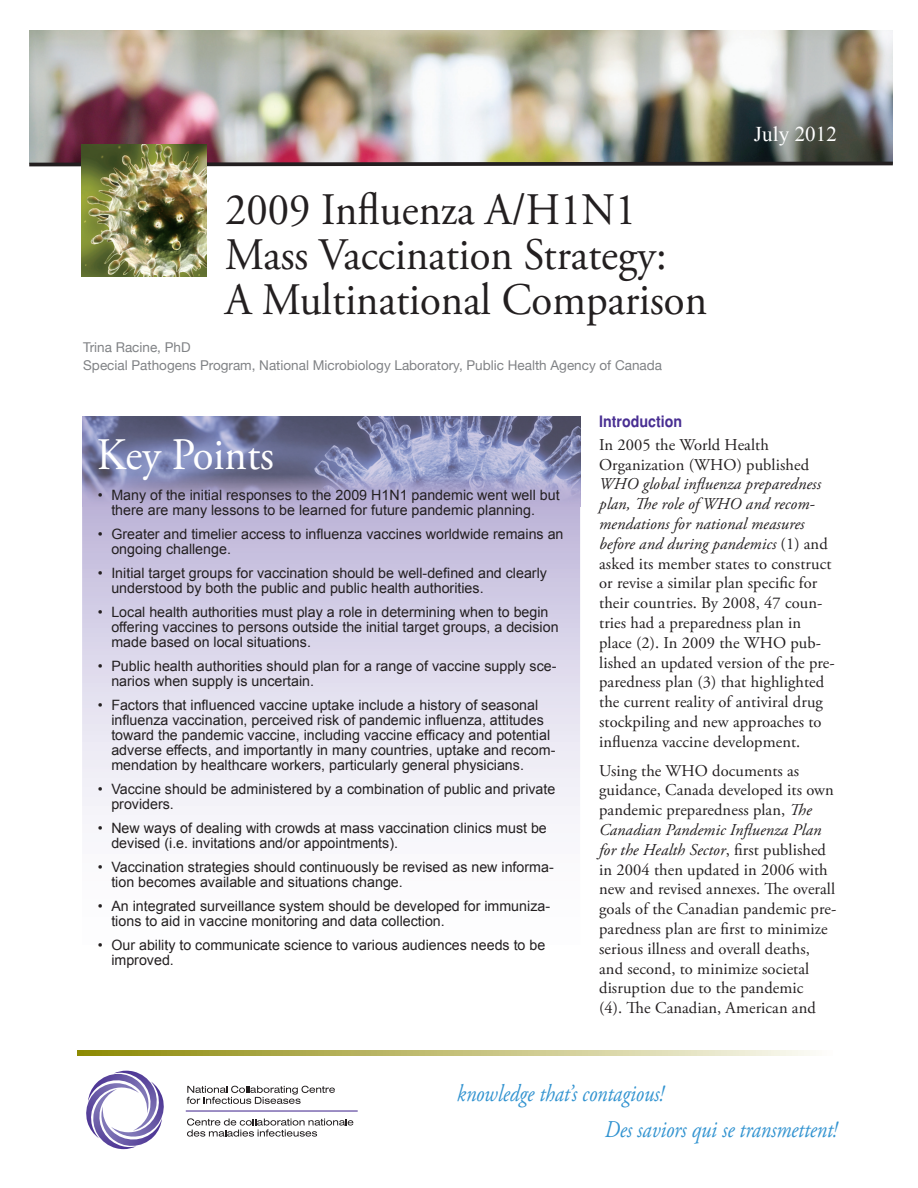
<style>
.page{position:relative;width:918px;height:1188px;background:#fff}
.page>*{position:absolute;margin:0;border:0;box-sizing:border-box;transform-origin:0 0}
.t1{font:45px/45px "Adobe Garamond Pro";color:#231f20;scale:.95 1}
.t2{font:45px "Adobe Garamond Pro";color:#fff;scale:.95 1}
.t3{font:italic 24px/36px "Adobe Garamond Pro";color:#3293d0;scale:.85 1}
.t4{font:21px "Times New Roman";letter-spacing:.005em;color:#fff}
.t5{font:16.5px/19.8px "Adobe Garamond Pro";letter-spacing:.005em;color:#231f20}
.t6{font:700 condensed 15.75px "Helvetica";color:#482e92;scale:1.1 1}
.t7{font:14.25px/15px "Arial";color:#231f20}
.t8{font:13.5px/18px "Helvetica Neue";color:#808285}
.s1{font-style:italic}
</style>
<div class="page">
<svg style="left:78px;top:1051px;width:735px;height:4px;background:#c2bf78"></svg>
<svg style="left:187px;top:1086px;width:148px;height:18px"></svg>
<svg style="left:187px;top:1118px;width:166px;height:19px"></svg>
<svg style="left:86px;top:1071px;width:78px;height:78px"></svg>
<hr style="left:186px;top:1110px;width:172px;height:2px;background:#482e92">
<img style="left:29px;top:30px;width:864px;height:130px">
<img style="left:29px;top:160px;width:864px;height:7px">
<img style="left:81px;top:145px;width:126px;height:132px">
<svg style="left:82px;top:507px;width:498px;height:308px;background:#dbd7ea"></svg>
<img style="left:82px;top:417px;width:498px;height:90px">
<h1 class="t1" style="left:225px;top:189px;width:509px">2009 Influenza A/H1N1<br>Mass Vaccination Strategy:<br>A Multinational Comparison</h1>
<p class="t8" style="left:83px;top:338px;width:580px">Trina Racine, PhD<br>Special Pathogens Program, National Microbiology Laboratory, Public Health Agency of Canada</p>
<h3 class="t4" style="left:754px;top:119px;width:85px">July 2012</h3>
<h1 class="t2" style="left:97px;top:428px;width:188px">Key Points</h1>
<p class="t7" style="left:111px;top:488px;width:450px;text-indent:-13px">• Many of the initial responses to the 2009 H1N1 pandemic went well but there are many lessons to be learned for future pandemic planning.</p>
<p class="t7" style="left:111px;top:527px;width:454px;text-indent:-13px">• Greater and timelier access to influenza vaccines worldwide remains an ongoing challenge.</p>
<p class="t7" style="left:111px;top:566px;width:437px;text-indent:-13px">• Initial target groups for vaccination should be well-defined and clearly understood by both the public and public health authorities.</p>
<p class="t7" style="left:111px;top:605px;width:449px;text-indent:-13px">• Local health authorities must play a role in determining when to begin offering vaccines to persons outside the initial target groups, a decision made based on local situations.</p>
<p class="t7" style="left:111px;top:659px;width:447px;text-indent:-13px">• Public health authorities should plan for a range of vaccine supply sce&shy;narios when supply is uncertain.</p>
<p class="t7" style="left:111px;top:698px;width:446px;text-indent:-13px">• Factors that influenced vaccine uptake include a history of seasonal influenza vaccination, perceived risk of pandemic influenza, attitudes toward the pandemic vaccine, including vaccine efficacy and potential adverse effects, and importantly in many countries, uptake and recom&shy;mendation by healthcare workers, particularly general physicians.</p>
<p class="t7" style="left:111px;top:782px;width:446px;text-indent:-13px">• Vaccine should be administered by a combination of public and private providers.</p>
<p class="t7" style="left:111px;top:821px;width:437px;text-indent:-13px">• New ways of dealing with crowds at mass vaccination clinics must be devised (i.e. invitations and/or appointments).</p>
<p class="t7" style="left:111px;top:860px;width:444px;text-indent:-13px">• Vaccination strategies should continuously be revised as new informa&shy;tion becomes available and situations change.</p>
<p class="t7" style="left:111px;top:899px;width:440px;text-indent:-13px">• An integrated surveillance system should be developed for immuniza&shy;tions to aid in vaccine monitoring and data collection.</p>
<p class="t7" style="left:111px;top:938px;width:436px;text-indent:-13px">• Our ability to communicate science to various audiences needs to be improved.</p>
<p class="t6" style="left:599px;top:412px;width:77px">Introduction</p>
<p class="t5" style="left:599px;top:435px;width:211px">In 2005 the World Health<br>Organization (WHO) published</p>
<p class="t5" style="left:599px;top:475px;width:237px"><span class="s1">WHO global influenza preparedness plan, The role of WHO and recom&shy;mendations for national measures before and during pandemics</span> (1) and asked its member states to construct or revise a similar plan specific for their countries. By 2008, 47 coun&shy;tries had a preparedness plan in place (2). In 2009 the WHO pub&shy;lished an updated version of the pre&shy;paredness plan (3) that highlighted the current reality of antiviral drug stockpiling and new approaches to influenza vaccine development.</p>
<p class="t5" style="left:599px;top:761px;width:239px">Using the WHO documents as guidance, Canada developed its own pandemic preparedness plan, <span class="s1">The Canadian Pandemic Influenza Plan for the Health Sector</span>, first published in 2004 then updated in 2006 with new and revised annexes. The overall goals of the Canadian pandemic pre&shy;paredness plan are first to minimize serious illness and overall deaths, and second, to minimize societal disruption due to the pandemic<br>(4). The Canadian, American and</p>
<h2 class="t3" style="left:605px;top:1076px;width:275px;text-indent:-148px">knowledge that’s contagious!<br>Des saviors qui se transmettent!</h2>
</div>
